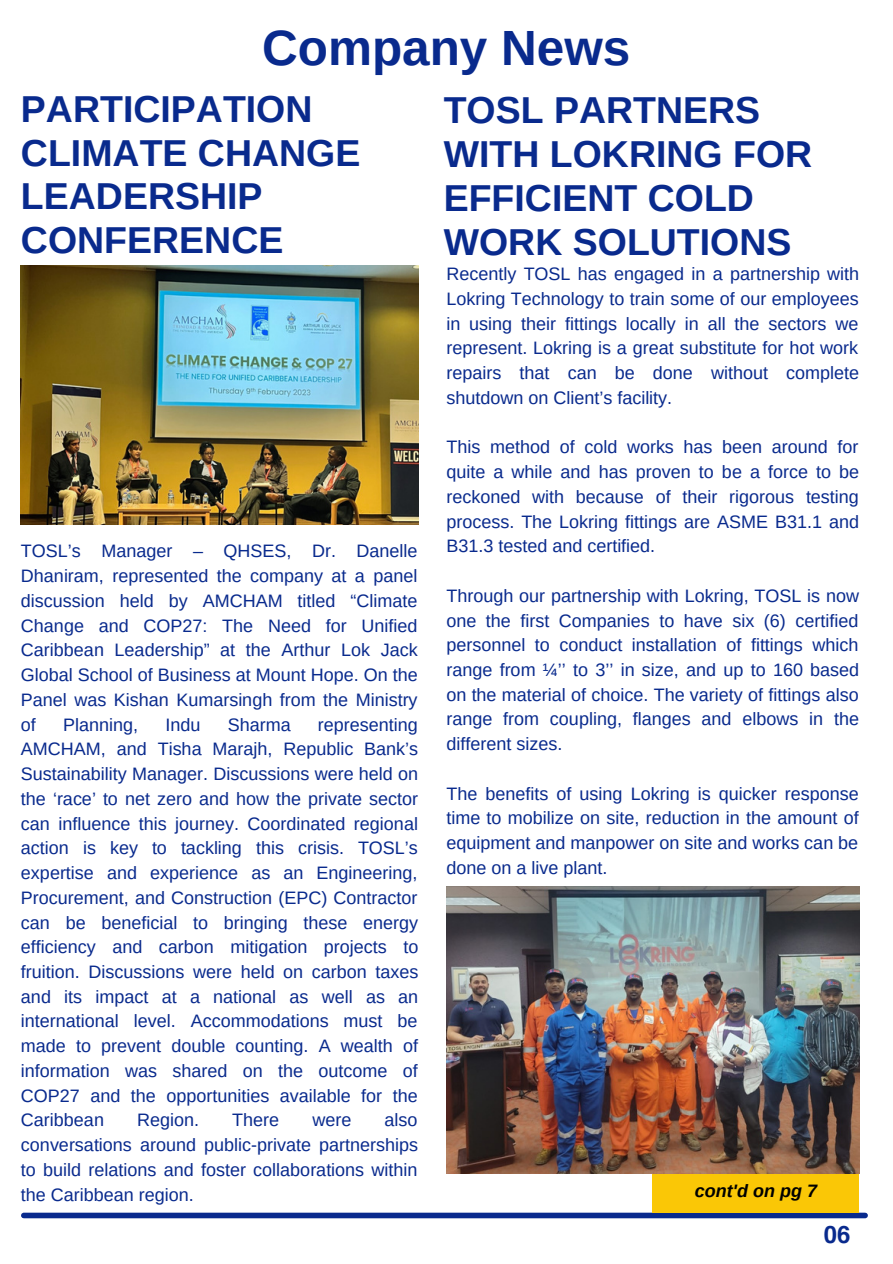
<style>
.page{position:relative;width:893px;height:1264px;background:#fff}
.page>*{position:absolute;margin:0;border:0;box-sizing:border-box;transform-origin:0 0}
.t1{font:700 49.5px "Arimo";color:#092a8d}
.t2{font:700 37.5px/43.8px "Arimo";color:#092a8d}
.t3{font:700 24px "Helvetica";color:#092a8d}
.t4{font:18px/24.8px "Arimo";color:#092a8d;text-align:justify}
.t5{font:italic 700 18px "Arimo";color:#000}
</style>
<div class="page">
<div style="left:24px;top:1212px;width:841px;height:6px;background:#092a8d"></div>
<img style="left:21px;top:265px;width:397px;height:260px">
<img style="left:446px;top:886px;width:413px;height:287px">
<div style="left:652px;top:1173px;width:206px;height:39px;background:#fac706"></div>
<p class="t1" style="left:262px;top:20px;width:370px">Company News</p>
<p class="t2" style="left:21px;top:87px;width:293px">PARTICIPATION</p>
<p class="t2" style="left:21px;top:131px;width:341px">CLIMATE CHANGE<br>LEADERSHIP<br>CONFERENCE</p>
<p class="t4" style="left:21px;top:539px;width:398px">TOSL’s Manager – QHSES, Dr. Danelle Dhaniram, represented the company at a panel discussion held by AMCHAM titled “Climate Change and COP27: The Need for Unified Caribbean Leadership” at the Arthur Lok Jack Global School of Business at Mount Hope. On the Panel was Kishan Kumarsingh from the Ministry of</p>
<p class="t4" style="left:21px;top:712px;width:399px;text-indent:297px">representing AMCHAM, and Tisha Marajh, Republic Bank’s Sustainability Manager. Discussions were held on the ‘race’ to net zero and how the private sector can influence this journey. Coordinated regional action is key to tackling this crisis. TOSL’s expertise and experience as an Engineering, Procurement, and Construction (EPC) Contractor can be beneficial to bringing these energy efficiency and carbon mitigation projects to fruition. Discussions were held on carbon taxes and its impact at a national as well as an international level. Accommodations must be made to prevent double counting. A wealth of information was shared on the outcome of COP27 and the opportunities available for the Caribbean</p>
<p class="t4" style="left:63px;top:712px;width:76px">Planning,</p>
<p class="t4" style="left:165px;top:712px;width:36px">Indu</p>
<p class="t4" style="left:228px;top:712px;width:64px">Sharma</p>
<p class="t4" style="left:21px;top:1107px;width:398px;text-indent:363px">also conversations around public-private partnerships to build relations and foster collaborations within the Caribbean region.</p>
<p class="t4" style="left:137px;top:1107px;width:63px">Region.</p>
<p class="t4" style="left:232px;top:1107px;width:48px">There</p>
<p class="t4" style="left:312px;top:1107px;width:40px">were</p>
<p class="t2" style="left:443px;top:88px;width:370px">TOSL PARTNERS<br>WITH LOKRING FOR<br>EFFICIENT COLD<br>WORK SOLUTIONS</p>
<p class="t4" style="left:446px;top:261px;width:414px">Recently TOSL has engaged in a partnership with Lokring Technology to train some of our employees in using their fittings locally in all the sectors we represent. Lokring is a great substitute for hot work repairs that can be done without complete shutdown on Client’s facility.</p>
<p class="t4" style="left:446px;top:434px;width:414px">This method of cold works has been around for quite a while and has proven to be a force to be reckoned with because of their rigorous testing process. The Lokring fittings are ASME B31.1 and B31.3 tested and certified.</p>
<p class="t4" style="left:446px;top:583px;width:414px">Through our partnership with Lokring, TOSL is now one the first Companies to have six (6) certified personnel to conduct installation of fittings which range from ¼’’ to 3’’ in size, and up to 160 based on the material of choice. The variety of fittings also range from coupling, flanges and elbows in the different sizes.</p>
<p class="t4" style="left:446px;top:781px;width:414px">The benefits of using Lokring is quicker response time to mobilize on site, reduction in the amount of equipment and manpower on site and works can be done on a live plant.</p>
<p class="t5" style="left:695px;top:1181px;width:123px">cont'd on pg 7</p>
<p class="t3" style="left:823px;top:1224px;width:28px">06</p>
</div>
